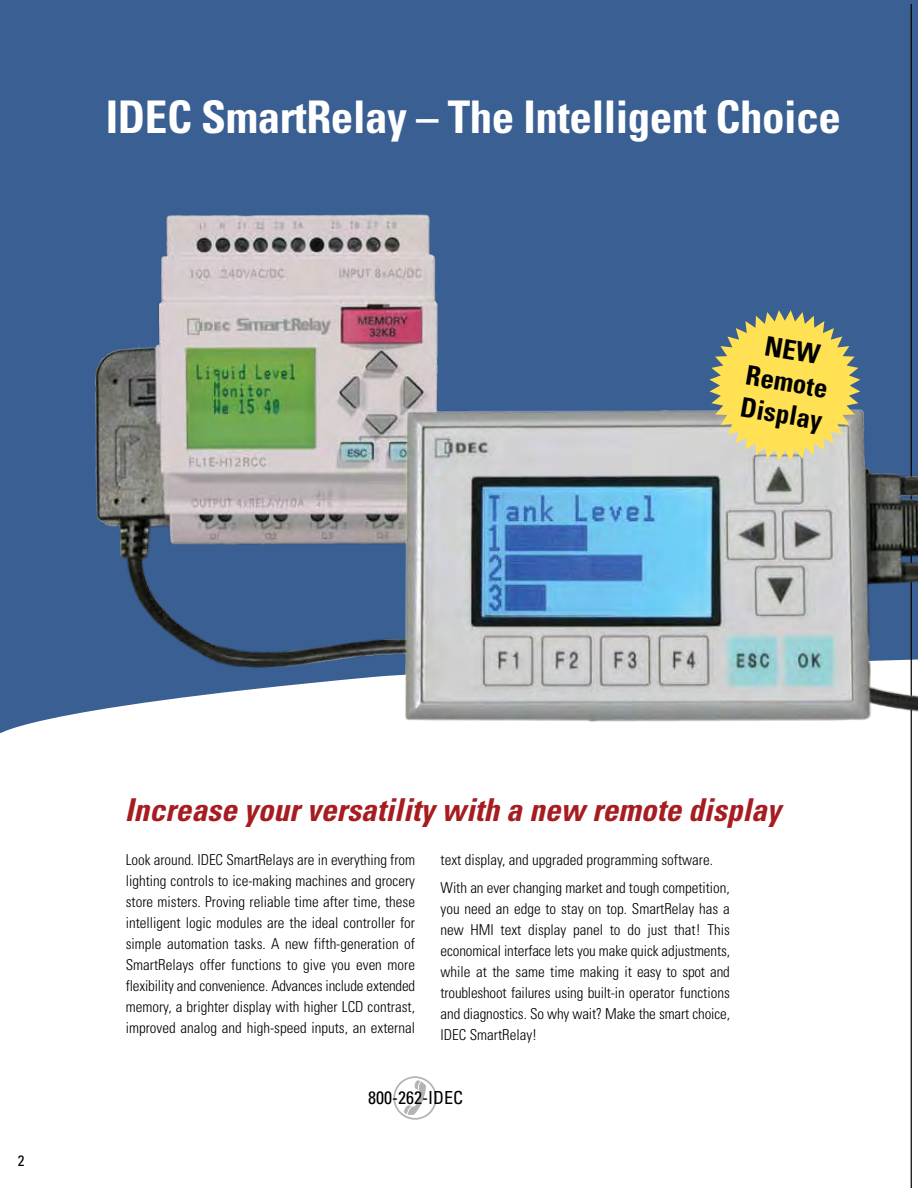
<style>
.page{position:relative;width:918px;height:1188px;background:#fff}
.page>*{position:absolute;margin:0;border:0;box-sizing:border-box;transform-origin:0 0}
.t1{font:700 condensed 45px "Univers LT Std";letter-spacing:-.01em;color:#fff}
.t2{font:italic 700 condensed 31.5px "Univers LT Std";color:#a71c20}
.t3{font:700 condensed 27px/32.4px "Univers LT Std";color:#000;text-align:center}
.t4{font:condensed 18px "Univers LT Std";color:#000}
.t5{font:300 condensed 15px/21px "Univers LT Std";color:#000;text-align:justify}
.t6{font:condensed 15px "Univers LT Std";color:#000}
</style>
<div class="page">
<div style="left:0;top:0;width:918px;height:733px;background:#3a5f92"></div>
<hr style="left:911px;top:4px;width:1px;height:1184px;background:#000">
<img style="left:81px;top:201px;width:837px;height:599px">
<svg style="left:710px;top:310px;width:150px;height:151px"></svg>
<h1 class="t1" style="left:106px;top:90px;width:737px">IDEC SmartRelay – The Intelligent Choice</h1>
<h3 class="t3" style="left:755px;top:327px;width:84px;rotate:10deg">NEW<br>Remote<br>Display</h3>
<p class="t6" style="left:18px;top:1151px;width:8px">2</p>
<h2 class="t2" style="left:125px;top:791px;width:658px">Increase your versatility with a new remote display</h2>
<p class="t5" style="left:126px;top:850px;width:291px">Look around. IDEC SmartRelays are in everything from lighting controls to ice-making machines and grocery store misters. Proving reliable time after time, these intelligent logic modules are the ideal controller for simple automation tasks. A new fifth-generation of SmartRelays offer functions to give you even more flexibility and convenience. Advances include extended memory, a brighter display with higher LCD contrast, improved analog and high-speed inputs, an external</p>
<p class="t5" style="left:441px;top:846px;width:291px;line-height:27.8px">text display, and upgraded programming software.<br>With an ever changing market and tough competition,</p>
<p class="t5" style="left:441px;top:898px;width:291px">you need an edge to stay on top. SmartRelay has a new HMI text display panel to do just that! This economical interface lets you make quick adjustments, while at the same time making it easy to spot and troubleshoot failures using built-in operator functions and diagnostics. So why wait? Make the smart choice, IDEC SmartRelay!</p>
<p class="t4" style="left:368px;top:1086px;width:96px">800-262-IDEC</p>
</div>
